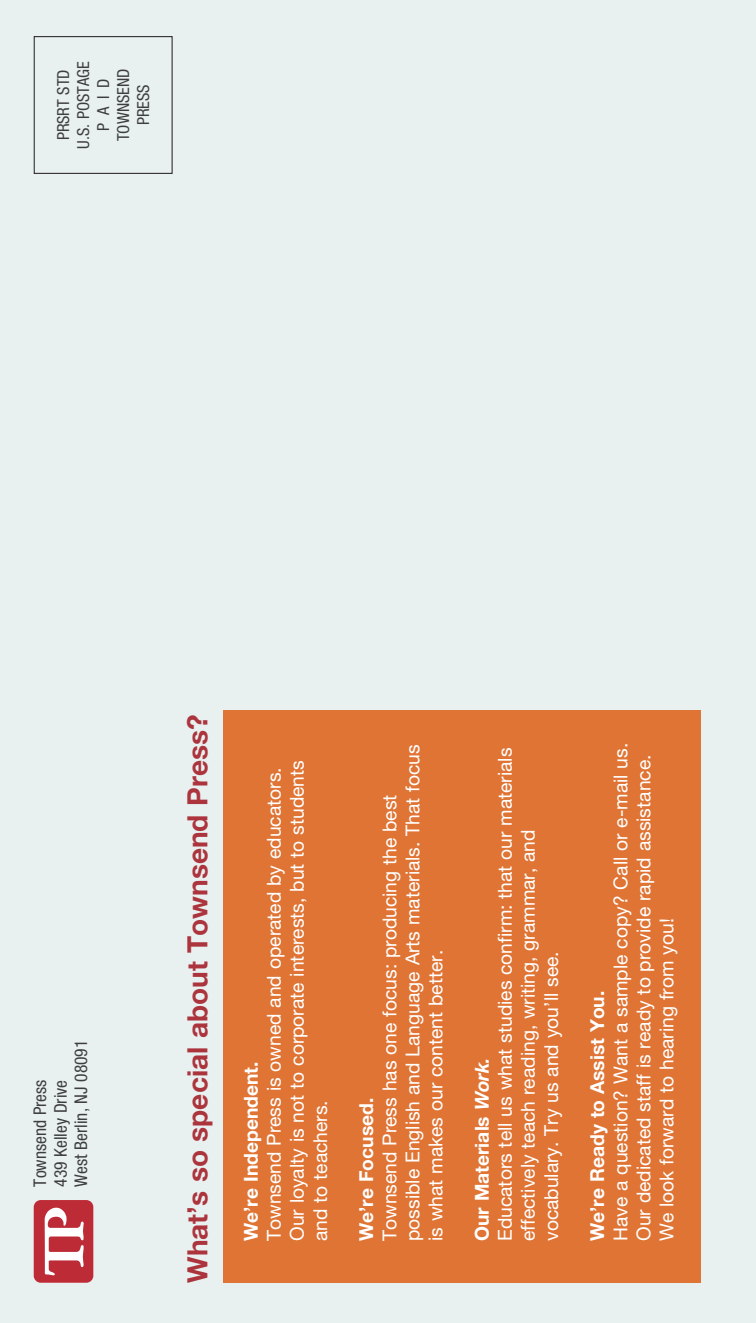
<style>
.page{position:relative;width:756px;height:1323px;background:#e8f0f0}
.page>*{position:absolute;margin:0;border:0;box-sizing:border-box;transform-origin:0 0}
.t1{font:700 28px "Helvetica Neue LT Std";color:#ac353d}
.t2{font:19.25px/23.1px "Helvetica Neue LT Std";color:#fff}
.t3{font:700 19.25px "Helvetica Neue LT Std";color:#fff}
.t4{font:condensed 17.5px/20.5px "Helvetica Neue LT Std";color:#3e3e3f}
.t5{font:condensed 16.62px/19.9px "Helvetica Neue LT Std";color:#3e3e3f;text-align:center}
.s1{font-weight:700}
.s2{font-weight:700;font-style:italic}
</style>
<div class="page">
<div style="left:34px;top:36px;width:139px;height:138px;border:1px solid #231f20"></div>
<svg style="left:34px;top:1200px;width:59px;height:83px;background:#cc5c64"></svg>
<div style="left:224px;top:710px;width:477px;height:573px;background:#df7434"></div>
<p class="t5" style="left:53px;top:149px;width:89px;rotate:-90deg">PRSRT STD<br>U.S. POSTAGE<br>P A I D<br>TOWNSEND<br>PRESS</p>
<p class="t4" style="left:30px;top:1187px;width:148px;rotate:-90deg">Townsend Press<br>439 Kelley Drive<br>West Berlin, NJ 08091</p>
<h1 class="t1" style="left:180px;top:1283px;width:570px;rotate:-90deg">What’s so special about Townsend Press?</h1>
<p class="t2" style="left:262px;top:1241px;width:482px;rotate:-90deg">Townsend Press is owned and operated by educators.<br>Our loyalty is not to corporate interests, but to students and to teachers.</p>
<p class="t3" style="left:239px;top:1241px;width:181px;rotate:-90deg">We’re Independent.</p>
<p class="t3" style="left:354px;top:1241px;width:145px;rotate:-90deg">We’re Focused.</p>
<p class="t2" style="left:378px;top:1241px;width:498px;rotate:-90deg">Townsend Press has one focus: producing the best possible English and Language Arts materials. That focus is what makes our content better.</p>
<p class="t2" style="left:470px;top:1241px;width:495px;rotate:-90deg"><span class="s1">Our Materials</span> <span class="s2">Work.<br></span>Educators tell us what studies confirm: that our materials effectively teach reading, writing, grammar, and vocabulary. Try us and you’ll see.</p>
<p class="t2" style="left:609px;top:1241px;width:500px;rotate:-90deg">Have a question? Want a sample copy? Call or e-mail us.<br>Our dedicated staff is ready to provide rapid assistance.<br>We look forward to hearing from you!</p>
<p class="t3" style="left:585px;top:1241px;width:252px;rotate:-90deg">We’re Ready to Assist You.</p>
</div>
